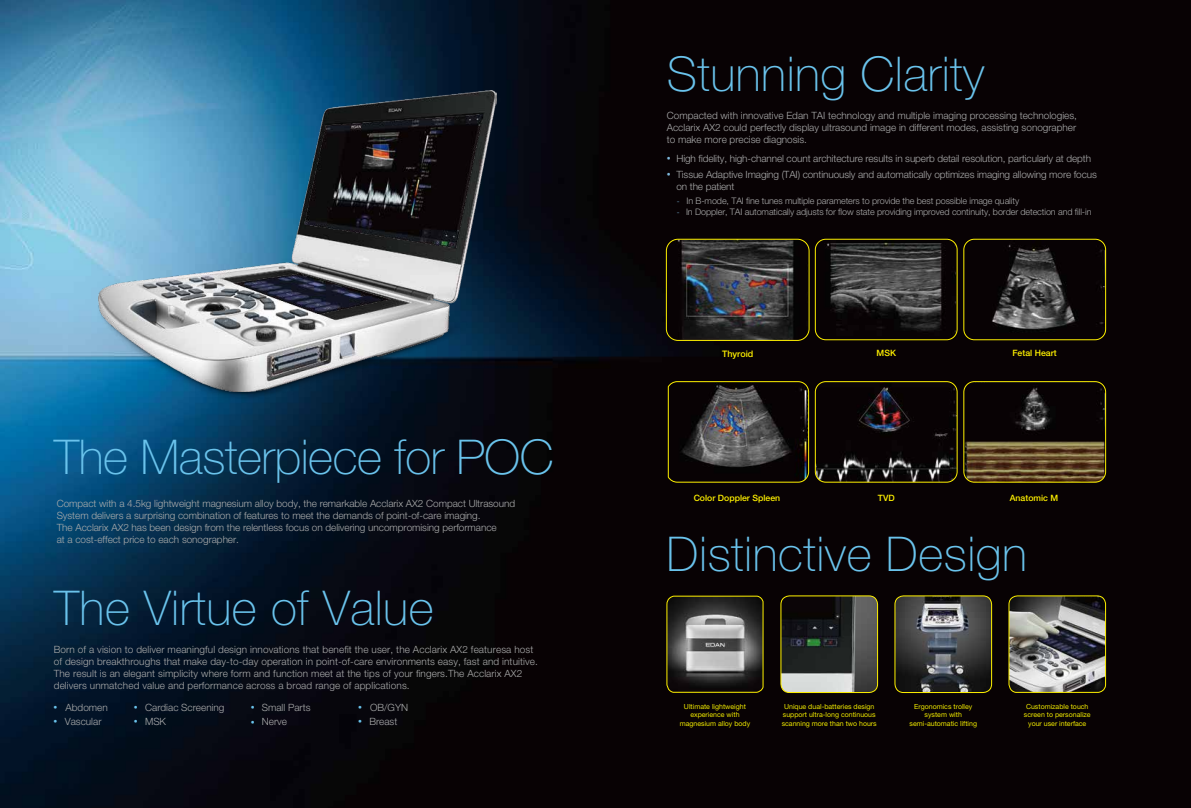
<style>
.page{position:relative;width:1191px;height:808px;background:#fff}
.page>*{position:absolute;margin:0;border:0;box-sizing:border-box;transform-origin:0 0}
.t1{font:100 48px "Helvetica Neue LT Pro";letter-spacing:.01em;color:#6ac3ec}
.t2{font:100 48px "Helvetica Neue LT Pro";letter-spacing:-.01em;color:#6ac3ec}
.t3{font:300 10px/12px "Helvetica Neue LT Pro";letter-spacing:-.005em;color:#aaabab}
.t4{font:300 9px "Helvetica Neue LT Pro";letter-spacing:-.01em;color:#aaabab}
.t5{font:500 9px "Helvetica Neue LT Pro";color:#fff100}
.t6{font:500 8.7px "Helvetica Neue LT Pro";color:#fff100}
.t7{font:300 7.8px "Helvetica Neue LT Pro";color:#7eb8dd}
.t8{font:7px/8.4px "Helvetica Neue LT Pro";color:#f0e900;text-align:center}
.s1{font-stretch:expanded;font-size:7.8px;color:#6ac3ec}
.s2{font-size:7.8px;color:#7eb8dd}
</style>
<div class="page">
<img style="left:0;top:0;width:1191px;height:808px">
<img style="left:98px;top:392px;width:372px;height:9px">
<img style="left:98px;top:91px;width:398px;height:301px">
<img style="left:233px;top:273px;width:157px;height:41px">
<img style="left:304px;top:114px;width:178px;height:133px">
<img style="left:815px;top:239px;width:142px;height:101px">
<div style="left:815px;top:239px;width:142px;height:101px;border:1px solid #fff100;border-radius:10px"></div>
<img style="left:963px;top:239px;width:142px;height:101px">
<div style="left:963px;top:239px;width:143px;height:101px;border:1px solid #fff100;border-radius:10px"></div>
<svg style="left:667px;top:381px;width:142px;height:102px"></svg>
<img style="left:815px;top:382px;width:142px;height:100px">
<div style="left:815px;top:381px;width:142px;height:101px;border:1px solid #fff100;border-radius:10px"></div>
<img style="left:963px;top:382px;width:142px;height:100px">
<div style="left:963px;top:381px;width:143px;height:101px;border:1px solid #fff100;border-radius:10px"></div>
<img style="left:666px;top:239px;width:143px;height:101px">
<div style="left:666px;top:239px;width:143px;height:102px;border:1px solid #fff100;border-radius:12px"></div>
<svg style="left:666px;top:595px;width:97px;height:98px"></svg>
<svg style="left:781px;top:596px;width:96px;height:96px"></svg>
<div style="left:780px;top:595px;width:98px;height:98px;border:1px solid #fff100;border-radius:9px"></div>
<svg style="left:895px;top:596px;width:96px;height:96px"></svg>
<div style="left:894px;top:595px;width:98px;height:98px;border:1px solid #fff100;border-radius:9px"></div>
<svg style="left:1008px;top:595px;width:98px;height:98px"></svg>
<h1 class="t2" style="left:54px;top:428px;width:501px">The Masterpiece for POC</h1>
<p class="t3" style="left:57px;top:497px;width:460px">Compact with a 4.5kg lightweight magnesium alloy body, the remarkable Acclarix AX2 Compact Ultrasound System delivers a surprising combination of features to meet the demands of point-of-care imaging.<br>The Acclarix AX2 has been design from the relentless focus on delivering uncompromising performance<br>at a cost-effect price to each sonographer.</p>
<h1 class="t1" style="left:54px;top:579px;width:381px">The Virtue of Value</h1>
<p class="t3" style="left:54px;top:643px;width:485px">Born of a vision to deliver meaningful design innovations that benefit the user, the Acclarix AX2 featuresa host of design breakthroughs that make day-to-day operation in point-of-care environments easy, fast and intuitive.<br>The result is an elegant simplicity where form and function meet at the tips of your fingers.The Acclarix AX2 delivers unmatched value and performance across a broad range of applications.</p>
<p class="t3" style="left:54px;top:701px;width:56px"><span class="s1">•</span> Abdomen</p>
<p class="t3" style="left:358px;top:701px;width:51px"><span class="s1">•</span> OB/GYN</p>
<p class="t3" style="left:134px;top:715px;width:34px"><span class="s1">•</span> MSK</p>
<p class="t3" style="left:251px;top:715px;width:38px"><span class="s1">•</span> Nerve</p>
<p class="t3" style="left:134px;top:701px;width:92px"><span class="s1">•</span> Cardiac Screening</p>
<p class="t3" style="left:251px;top:701px;width:61px"><span class="s1">•</span> Small Parts</p>
<p class="t3" style="left:54px;top:715px;width:49px"><span class="s1">•</span> Vascular</p>
<p class="t3" style="left:358px;top:715px;width:41px"><span class="s1">•</span> Breast</p>
<h1 class="t1" style="left:667px;top:45px;width:319px">Stunning Clarity</h1>
<p class="t3" style="left:667px;top:109px;width:412px;text-align:justify">Compacted with innovative Edan TAI technology and multiple imaging processing technologies, Acclarix AX2 could perfectly display ultrasound image in different modes, assisting sonographer to make more precise diagnosis.</p>
<p class="t3" style="left:667px;top:152px;width:426px"><span class="s2">•</span> High fidelity, high-channel count architecture results in superb detail resolution, particularly at depth</p>
<p class="t3" style="left:676px;top:168px;width:422px;text-indent:-10px"><span class="s2">•</span> Tissue Adaptive Imaging (TAI) continuously and automatically optimizes imaging allowing more focus on the patient</p>
<p class="t4" style="left:686px;top:206px;width:407px">In Doppler, TAI automatically adjusts for flow state providing improved continuity, border detection and fill-in</p>
<p class="t4" style="left:677px;top:195px;width:344px"><span class="s2">-</span> In B-mode, TAI fine tunes multiple parameters to provide the best possible image quality</p>
<p class="t7" style="left:677px;top:208px;width:4px">-</p>
<p class="t5" style="left:722px;top:348px;width:33px">Thyroid</p>
<p class="t6" style="left:876px;top:348px;width:21px">MSK</p>
<p class="t6" style="left:1012px;top:348px;width:46px">Fetal Heart</p>
<p class="t6" style="left:693px;top:492px;width:88px">Color Doppler Spleen</p>
<p class="t6" style="left:878px;top:492px;width:18px">TVD</p>
<p class="t6" style="left:1009px;top:492px;width:50px">Anatomic M</p>
<h1 class="t1" style="left:666px;top:526px;width:362px">Distinctive Design</h1>
<p class="t8" style="left:680px;top:702px;width:72px">Ultimate lightweight experience with magnesium alloy body</p>
<p class="t8" style="left:781px;top:702px;width:97px">Unique dual-batteries design support ultra-long continuous scanning more than two hours</p>
<p class="t8" style="left:909px;top:702px;width:69px">Ergonomics trolley system with semi-automatic lifting</p>
<p class="t8" style="left:1024px;top:702px;width:68px">Customizable touch screen to personalize your user interface</p>
</div>
